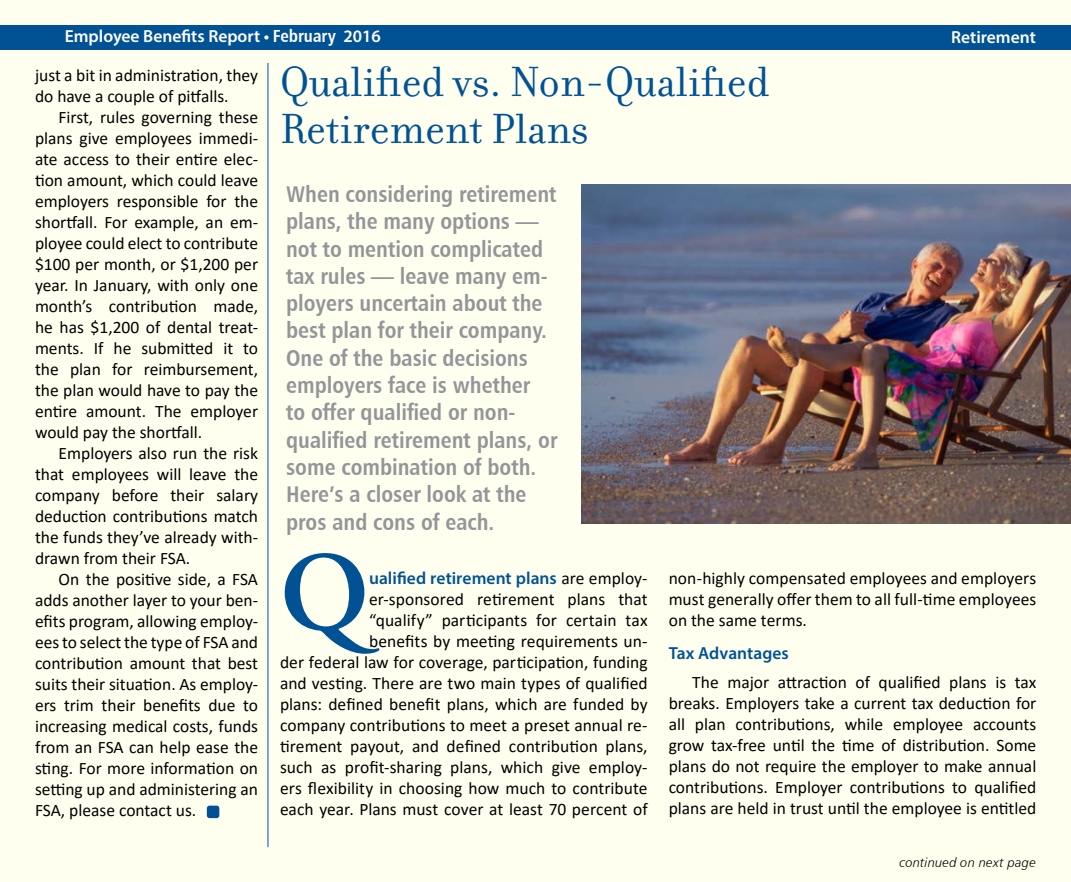
<style>
.page{position:relative;width:1071px;height:882px;background:#fff}
.page>*{position:absolute;margin:0;border:0;box-sizing:border-box;transform-origin:0 0}
.t1{font:600 112.52px "Adobe Garamond Pro";color:#005295}
.t2{font:45.5px/47.2px "Filosofia";color:#005295}
.t3{font:22.75px/27.3px "Humanist 777 BT Bold Condensed B";color:#939598}
.t4{font:17.5px/21px "Calibri";color:#000;text-align:justify}
.t5{font:600 17.5px "Myriad Pro";color:#005295}
.t6{font:600 17.5px "Myriad Pro";color:#fff}
.t7{font:13.12px "Humanist 777 BT Light Italic B";letter-spacing:.015em;color:#000}
.s1{font-family:"Humanist 777 BT Bold Condensed B";font-weight:400}
.s2{font-family:"Calibri";font-weight:400;color:#000}
</style>
<div class="page">
<div style="left:1px;top:1px;width:1070px;height:881px;background:#fffff0"></div>
<div style="left:0;top:25px;width:1071px;height:24px;background:#005295"></div>
<hr style="left:268px;top:63px;width:1px;height:784px;background:#005295">
<div style="left:207px;top:806px;width:12px;height:12px;background:#005295;border-radius:3px"></div>
<img style="left:581px;top:185px;width:490px;height:338px">
<p class="t6" style="left:65px;top:25px;width:318px">Employee Benefits Report • <span class="s1">February</span> 2016</p>
<p class="t6" style="left:951px;top:26px;width:86px">Retirement</p>
<p class="t4" style="left:35px;top:64px;width:225px">just a bit in administration, they do have a couple of pitfalls.</p>
<p class="t4" style="left:35px;top:106px;width:225px;text-indent:24px">First, rules governing these plans give employees immedi&shy;ate access to their entire elec&shy;tion amount, which could leave employers responsible for the shortfall. For example, an em&shy;ployee could elect to contribute $100 per month, or $1,200 per year. In January, with only one month’s contribution made, he has $1,200 of dental treat&shy;ments. If he submitted it to the plan for reimbursement, the plan would have to pay the entire amount. The employer would pay the shortfall.</p>
<p class="t4" style="left:35px;top:442px;width:225px;text-indent:24px">Employers also run the risk that employees will leave the company before their salary deduction contributions match the funds they’ve already with&shy;drawn from their FSA.</p>
<p class="t4" style="left:35px;top:568px;width:225px;text-indent:24px">On the positive side, a FSA adds another layer to your ben&shy;efits program, allowing employ&shy;ees to select the type of FSA and contribution amount that best suits their situation. As employ&shy;ers trim their benefits due to increasing medical costs, funds from an FSA can help ease the sting. For more information on setting up and administering an FSA, please contact us.</p>
<p class="t7" style="left:900px;top:855px;width:138px">continued on next page</p>
<h2 class="t2" style="left:280px;top:59px;width:491px">Qualified vs. Non-Qualified<br>Retirement Plans</h2>
<p class="t3" style="left:286px;top:180px;width:273px">When considering retirement plans, the many options — not to mention complicated tax rules — leave many em&shy;ployers uncertain about the best plan for their company.<br>One of the basic decisions employers face is whether<br>to offer qualified or non&shy;qualified retirement plans, or some combination of both.<br>Here’s a closer look at the pros and cons of each.</p>
<h1 class="t1" style="left:280px;top:529px;width:91px">Q</h1>
<p class="t5" style="left:369px;top:567px;width:280px">ualified retirement plans <span class="s2">are employ-</span></p>
<p class="t4" style="left:280px;top:588px;width:369px;text-align:right">er-sponsored retirement plans that<br>“qualify” participants for certain tax<br>benefits by meeting requirements un-<br>der federal law for coverage, participation, funding and vesting. There are two main types of qualified plans: defined benefit plans, which are funded by company contributions to meet a preset annual re&shy;tirement payout, and defined contribution plans, such as profit-sharing plans, which give employ&shy;ers flexibility in choosing how much to contribute each year. Plans must cover at least 70 percent of</p>
<p class="t4" style="left:669px;top:567px;width:369px">non-highly compensated employees and employers must generally offer them to all full-time employees on the same terms.</p>
<p class="t5" style="left:669px;top:642px;width:122px">Tax Advantages</p>
<p class="t4" style="left:669px;top:671px;width:369px;text-indent:24px">The major attraction of qualified plans is tax breaks. Employers take a current tax deduction for all plan contributions, while employee accounts grow tax-free until the time of distribution. Some plans do not require the employer to make annual contributions. Employer contributions to qualified plans are held in trust until the employee is entitled</p>
</div>
